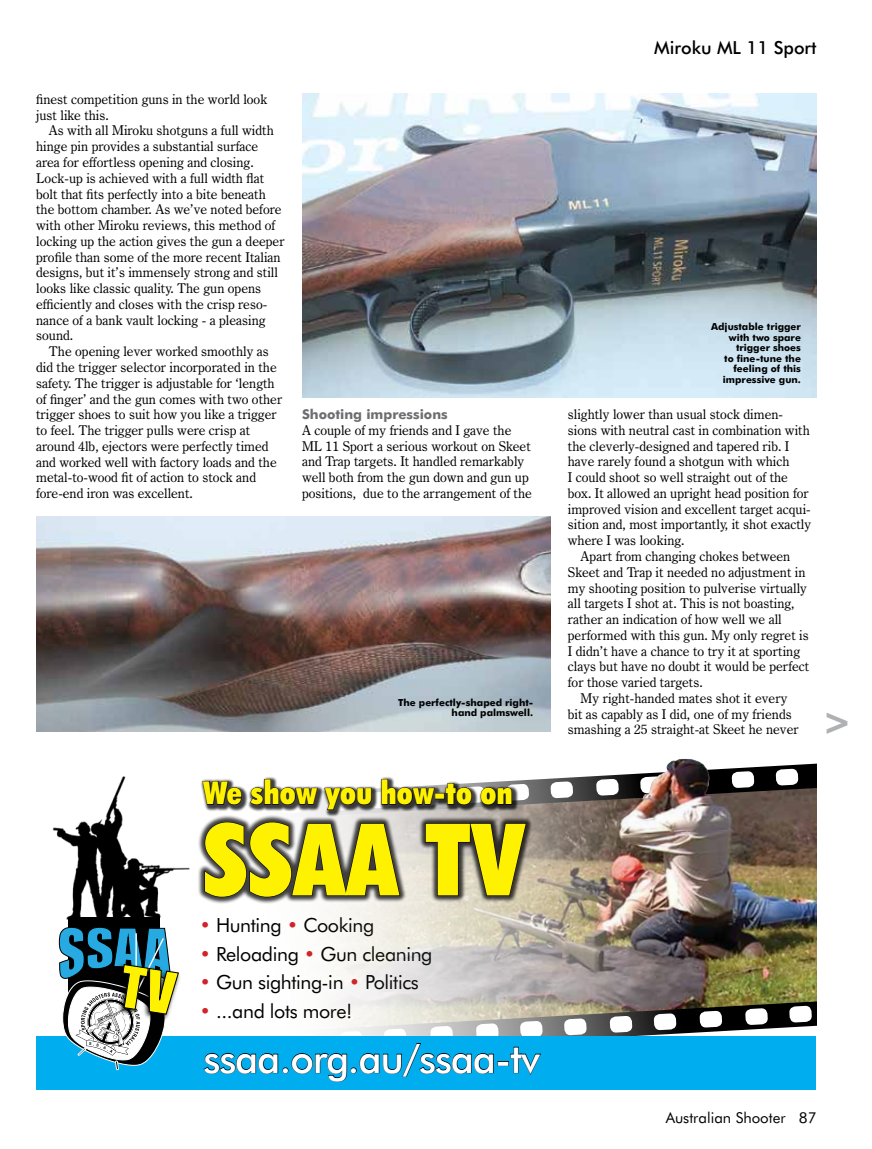
<style>
.page{position:relative;width:872px;height:1149px;background:#fff}
.page>*{position:absolute;margin:0;border:0;box-sizing:border-box;transform-origin:0 0}
.t1{font:900 condensed 100.2px "Futura BT";letter-spacing:.01em;color:#fff200}
.t2{font:500 39.75px "Futura BT";letter-spacing:-.03em;color:#fff}
.t3{font:900 condensed 36px "Futura BT";color:#afb1b4}
.t4{font:900 condensed 31.65px "Futura BT";letter-spacing:.01em;color:#fff200}
.t5{font:19.5px "Futura BT";letter-spacing:-.02em;color:#000}
.t6{font:500 18px "Futura BT";color:#000}
.t7{font:15px "Futura BT";color:#000}
.t8{font:13.5px/15.8px "Century Oldstyle BT";color:#000}
.t9{font:700 13.5px "Futura BT";color:#6d6e71}
.t10{font:700 9.75px/10.5px "Futura BT";color:#000;text-align:right}
.s1{color:#d2232a}
</style>
<div class="page">
<img style="left:327px;top:897px;width:489px;height:102px">
<img style="left:670px;top:759px;width:30px;height:3px">
<div style="left:37px;top:1035px;width:779px;height:54px;background:#00aeef"></div>
<svg style="left:203px;top:999px;width:613px;height:82px"></svg>
<img style="left:52px;top:776px;width:138px;height:144px">
<div style="left:68px;top:916px;width:92px;height:94px;background:#000"></div>
<div style="left:197px;top:813px;width:336px;height:91px;background:#000;opacity:.75"></div>
<img style="left:202px;top:762px;width:614px;height:135px">
<img style="left:302px;top:94px;width:514px;height:304px">
<img style="left:36px;top:516px;width:515px;height:215px">
<svg style="left:59px;top:927px;width:120px;height:142px"></svg>
<p class="t8" style="left:36px;top:91px;width:233px">finest competition guns in the world look just like this.</p>
<p class="t8" style="left:36px;top:123px;width:250px;text-indent:13px">As with all Miroku shotguns a full width hinge pin provides a substantial surface area for effortless opening and closing.<br>Lock-up is achieved with a full width flat bolt that fits perfectly into a bite beneath the bottom chamber. As we’ve noted before with other Miroku reviews, this method of locking up the action gives the gun a deeper profile than some of the more recent Italian designs, but it’s immensely strong and still looks like classic quality. The gun opens efficiently and closes with the crisp reso&shy;nance of a bank vault locking - a pleasing sound.</p>
<p class="t8" style="left:36px;top:343px;width:248px;text-indent:13px">The opening lever worked smoothly as did the trigger selector incorporated in the safety. The trigger is adjustable for ‘length of finger’ and the gun comes with two other trigger shoes to suit how you like a trigger to feel. The trigger pulls were crisp at around 4lb, ejectors were perfectly timed and worked well with factory loads and the metal-to-wood fit of action to stock and fore-end iron was excellent.</p>
<p class="t9" style="left:302px;top:406px;width:147px">Shooting impressions</p>
<p class="t8" style="left:302px;top:422px;width:231px">A couple of my friends and I gave the ML 11 Sport a serious workout on Skeet and Trap targets. It handled remarkably well both from the gun down and gun up positions, due to the arrangement of the</p>
<p class="t10" style="left:398px;top:696px;width:136px">The perfectly-shaped right&shy;hand palmswell.</p>
<h3 class="t4" style="left:203px;top:773px;width:311px">We show you how-to on</h3>
<h1 class="t1" style="left:203px;top:798px;width:323px">SSAA TV</h1>
<h3 class="t5" style="left:199px;top:912px;width:176px"><span class="s1">•</span> Hunting <span class="s1">•</span> Cooking</h3>
<h3 class="t5" style="left:199px;top:941px;width:234px"><span class="s1">•</span> Reloading <span class="s1">•</span> Gun cleaning</h3>
<h3 class="t5" style="left:199px;top:969px;width:221px"><span class="s1">•</span> Gun sighting-in <span class="s1">•</span> Politics</h3>
<h3 class="t5" style="left:199px;top:998px;width:154px"><span class="s1">•</span> ...and lots more!</h3>
<h2 class="t2" style="left:203px;top:1033px;width:338px">ssaa.org.au/ssaa-tv</h2>
<h3 class="t6" style="left:654px;top:37px;width:164px">Miroku ML 11 Sport</h3>
<p class="t10" style="left:711px;top:321px;width:91px">Adjustable trigger with two spare trigger shoes<br>to fine-tune the feeling of this impressive gun.</p>
<p class="t8" style="left:568px;top:406px;width:217px">slightly lower than usual stock dimen-</p>
<p class="t8" style="left:568px;top:422px;width:243px">sions with neutral cast in combination with</p>
<p class="t8" style="left:568px;top:437px;width:223px">the cleverly-designed and tapered rib. I</p>
<p class="t8" style="left:568px;top:453px;width:223px">have rarely found a shotgun with which</p>
<p class="t8" style="left:568px;top:469px;width:222px">I could shoot so well straight out of the</p>
<p class="t8" style="left:568px;top:485px;width:242px">box. It allowed an upright head position for</p>
<p class="t8" style="left:568px;top:500px;width:244px">improved vision and excellent target acqui-</p>
<p class="t8" style="left:568px;top:516px;width:245px">sition and, most importantly, it shot exactly</p>
<p class="t8" style="left:568px;top:532px;width:118px">where I was looking.</p>
<p class="t8" style="left:580px;top:548px;width:211px">Apart from changing chokes between</p>
<p class="t8" style="left:568px;top:564px;width:239px">Skeet and Trap it needed no adjustment in</p>
<p class="t8" style="left:568px;top:579px;width:241px">my shooting position to pulverise virtually</p>
<p class="t8" style="left:568px;top:595px;width:228px">all targets I shot at. This is not boasting,</p>
<p class="t8" style="left:568px;top:611px;width:215px">rather an indication of how well we all</p>
<p class="t8" style="left:568px;top:627px;width:242px">performed with this gun. My only regret is</p>
<p class="t8" style="left:568px;top:642px;width:234px">I didn’t have a chance to try it at sporting</p>
<p class="t8" style="left:568px;top:658px;width:243px">clays but have no doubt it would be perfect</p>
<p class="t8" style="left:568px;top:674px;width:136px">for those varied targets.</p>
<p class="t8" style="left:580px;top:690px;width:208px">My right-handed mates shot it every</p>
<p class="t8" style="left:568px;top:705px;width:225px">bit as capably as I did, one of my friends</p>
<p class="t8" style="left:568px;top:721px;width:232px">smashing a 25 straight-at Skeet he never</p>
<h3 class="t3" style="left:822px;top:699px;width:31px">&gt;</h3>
<p class="t7" style="left:665px;top:1108px;width:152px">Australian Shooter 87</p>
</div>
